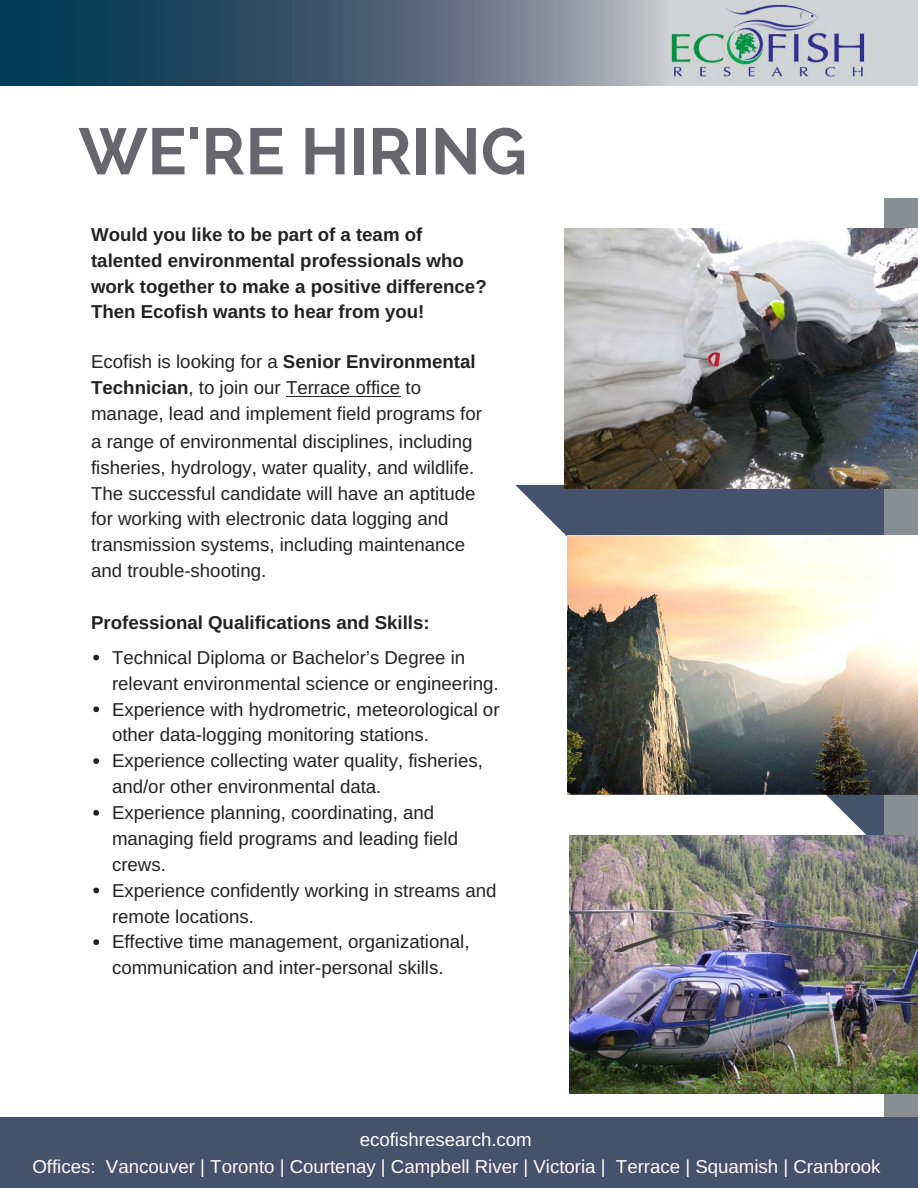
<style>
.page{position:relative;width:918px;height:1188px;background:#fff}
.page>*{position:absolute;margin:0;border:0;box-sizing:border-box;transform-origin:0 0}
.t1{font:700 65.4px "Raleway";color:#67666c}
.t2{font:18.75px/25.8px "Arimo";color:#222}
.t3{font:700 18.75px/25.8px "Arimo";color:#222}
.t4{font:18.75px "Arimo";color:#fffbf9}
.t5{font:18.75px "Arimo";color:#fff}
.t6{font:18.6px/25.8px "Arimo";color:#222}
.s1{font-weight:700}
</style>
<div class="page">
<svg style="left:515px;top:485px;width:369px;height:351px"></svg>
<hr style="left:286px;top:396px;width:114px;height:1px;background:#222">
<div style="left:884px;top:198px;width:34px;height:976px;background:#888f93"></div>
<img style="left:567px;top:536px;width:351px;height:258px">
<img style="left:0;top:0;width:918px;height:86px">
<div style="left:0;top:1117px;width:918px;height:71px;background:#45526c"></div>
<svg style="left:93px;top:655px;width:6px;height:5px"></svg>
<svg style="left:93px;top:706px;width:6px;height:6px"></svg>
<svg style="left:93px;top:758px;width:6px;height:6px"></svg>
<svg style="left:93px;top:810px;width:6px;height:6px"></svg>
<svg style="left:93px;top:888px;width:6px;height:5px"></svg>
<svg style="left:93px;top:939px;width:6px;height:6px"></svg>
<img style="left:565px;top:228px;width:353px;height:260px">
<img style="left:569px;top:836px;width:349px;height:258px">
<h1 class="t1" style="left:79px;top:113px;width:450px">WE'RE HIRING</h1>
<p class="t3" style="left:91px;top:221px;width:397px">Would you like to be part of a team of talented environmental professionals who work together to make a positive difference?<br>Then Ecofish wants to hear from you!</p>
<p class="t6" style="left:91px;top:349px;width:392px">Ecofish is looking for a <span class="s1">Senior Environmental<br>Technician</span>, to join our Terrace office to manage, lead and implement field programs for</p>
<p class="t2" style="left:91px;top:428px;width:386px">a range of environmental disciplines, including fisheries, hydrology, water quality, and wildlife.<br>The successful candidate will have an aptitude for working with electronic data logging and transmission systems, including maintenance and trouble-shooting.</p>
<p class="t3" style="left:91px;top:609px;width:340px">Professional Qualifications and Skills:</p>
<p class="t2" style="left:112px;top:644px;width:389px">Technical Diploma or Bachelor’s Degree in relevant environmental science or engineering.<br>Experience with hydrometric, meteorological or other data-logging monitoring stations.<br>Experience collecting water quality, fisheries, and/or other environmental data.<br>Experience planning, coordinating, and managing field programs and leading field crews.<br>Experience confidently working in streams and remote locations.<br>Effective time management, organizational, communication and inter-personal skills.</p>
<p class="t5" style="left:360px;top:1129px;width:174px">ecofishresearch.com</p>
<p class="t4" style="left:32px;top:1156px;width:850px">Offices: Vancouver | Toronto | Courtenay | Campbell River | Victoria | Terrace | Squamish | Cranbrook</p>
</div>
